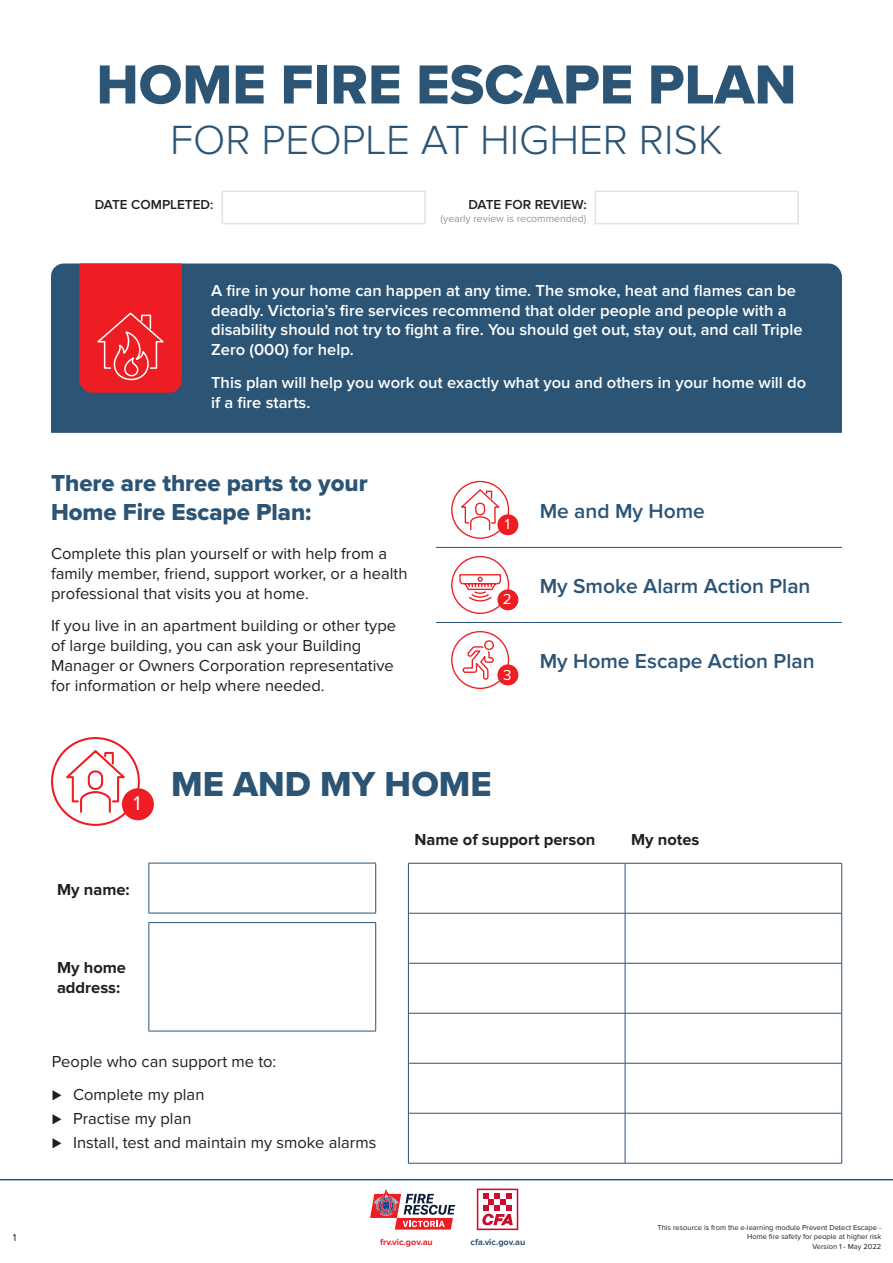
<style>
.page{position:relative;width:893px;height:1263px;background:#fff}
.page>*{position:absolute;margin:0;border:0;box-sizing:border-box;transform-origin:0 0}
.t1{font:57px "Proxima Nova Extrabld";color:#2b5475}
.t2{font:300 42.3px "Proxima Nova";color:#2b5475}
.t3{font:36px "Proxima Nova Extrabld";color:#2b5475}
.t4{font:24px/28.8px "Proxima Nova Extrabld";color:#2b5475}
.t5{font:600 21px "Proxima Nova";color:#2b5475}
.t6{font:20.7px "Proxima Nova";color:#fff}
.t7{font:16.5px/19.8px "Proxima Nova";color:#231f20}
.t8{font:600 16.5px/19.8px "Proxima Nova";color:#fff}
.t9{font:700 16.5px/19.8px "Proxima Nova";color:#231f20}
.t10{font:15px "Proxima Nova";color:#fff}
.t11{font:600 13.5px "Proxima Nova";color:#231f20}
.t12{font:10.5px "Proxima Nova";color:#939598}
.t13{font:10.5px "Proxima Nova";color:#231f20}
.t14{font:700 9px "Proxima Nova";color:#ee1d23}
.t15{font:700 9px "Proxima Nova";color:#2b5475}
.t16{font:7.5px/9.8px "Proxima Nova";color:#231f20;text-align:right}
</style>
<div class="page">
<hr style="left:436px;top:547px;width:98px;height:1px;background:#2b5475">
<hr style="left:534px;top:547px;width:308px;height:1px;background:#2b5475">
<hr style="left:436px;top:622px;width:98px;height:1px;background:#2b5475">
<hr style="left:534px;top:622px;width:308px;height:1px;background:#2b5475">
<div style="left:451px;top:481px;width:58px;height:58px;border:1px solid #ee1d23;border-radius:50%"></div>
<svg style="left:458px;top:488px;width:44px;height:43px"></svg>
<div style="left:497px;top:514px;width:21px;height:21px;background:#ee1d23;border-radius:50%"></div>
<div style="left:451px;top:556px;width:58px;height:58px;border:1px solid #ee1d23;border-radius:50%"></div>
<div style="left:497px;top:589px;width:21px;height:21px;background:#ee1d23;border-radius:50%"></div>
<svg style="left:459px;top:574px;width:43px;height:28px"></svg>
<div style="left:451px;top:631px;width:58px;height:58px;border:1px solid #ee1d23;border-radius:50%"></div>
<div style="left:497px;top:664px;width:21px;height:21px;background:#ee1d23;border-radius:50%"></div>
<svg style="left:462px;top:640px;width:32px;height:40px"></svg>
<div style="left:222px;top:191px;width:204px;height:33px;border:2px solid #e1e4e2"></div>
<div style="left:595px;top:191px;width:204px;height:33px;border:2px solid #e1e4e2"></div>
<div style="left:51px;top:263px;width:791px;height:170px;background:#2b5475"></div>
<svg style="left:79px;top:263px;width:103px;height:130px;background:#eb282e"></svg>
<hr style="left:408px;top:1063px;width:1px;height:50px;background:#2b5475">
<hr style="left:625px;top:1063px;width:1px;height:50px;background:#2b5475">
<hr style="left:841px;top:1063px;width:1px;height:50px;background:#2b5475">
<hr style="left:408px;top:1113px;width:217px;height:1px;background:#2b5475">
<hr style="left:408px;top:1113px;width:1px;height:50px;background:#2b5475">
<hr style="left:625px;top:1113px;width:217px;height:1px;background:#2b5475">
<hr style="left:625px;top:1113px;width:1px;height:50px;background:#2b5475">
<hr style="left:841px;top:1113px;width:1px;height:50px;background:#2b5475">
<hr style="left:408px;top:1163px;width:217px;height:1px;background:#2b5475">
<hr style="left:625px;top:1163px;width:217px;height:1px;background:#2b5475">
<hr style="left:408px;top:863px;width:217px;height:1px;background:#2b5475">
<hr style="left:408px;top:863px;width:1px;height:50px;background:#2b5475">
<hr style="left:625px;top:863px;width:217px;height:1px;background:#2b5475">
<hr style="left:625px;top:863px;width:1px;height:50px;background:#2b5475">
<hr style="left:841px;top:863px;width:1px;height:50px;background:#2b5475">
<hr style="left:408px;top:913px;width:217px;height:1px;background:#2b5475">
<hr style="left:408px;top:913px;width:1px;height:50px;background:#2b5475">
<hr style="left:625px;top:913px;width:217px;height:1px;background:#2b5475">
<hr style="left:625px;top:913px;width:1px;height:50px;background:#2b5475">
<hr style="left:841px;top:913px;width:1px;height:50px;background:#2b5475">
<hr style="left:408px;top:963px;width:217px;height:1px;background:#2b5475">
<hr style="left:408px;top:963px;width:1px;height:50px;background:#2b5475">
<hr style="left:625px;top:963px;width:217px;height:1px;background:#2b5475">
<hr style="left:625px;top:963px;width:1px;height:50px;background:#2b5475">
<hr style="left:841px;top:963px;width:1px;height:50px;background:#2b5475">
<hr style="left:408px;top:1013px;width:217px;height:1px;background:#2b5475">
<hr style="left:408px;top:1013px;width:1px;height:50px;background:#2b5475">
<hr style="left:625px;top:1013px;width:217px;height:1px;background:#2b5475">
<hr style="left:625px;top:1013px;width:1px;height:50px;background:#2b5475">
<hr style="left:841px;top:1013px;width:1px;height:50px;background:#2b5475">
<hr style="left:408px;top:1063px;width:217px;height:1px;background:#2b5475">
<hr style="left:625px;top:1063px;width:217px;height:1px;background:#2b5475">
<div style="left:51px;top:737px;width:89px;height:89px;border:2px solid #ee1d23;border-radius:50%"></div>
<svg style="left:62px;top:748px;width:67px;height:66px"></svg>
<div style="left:122px;top:788px;width:32px;height:32px;background:#ee1d23;border-radius:50%"></div>
<hr style="left:149px;top:863px;width:227px;height:1px;background:#2b5475">
<hr style="left:149px;top:863px;width:1px;height:50px;background:#2b5475">
<hr style="left:375px;top:863px;width:1px;height:50px;background:#2b5475">
<hr style="left:149px;top:913px;width:227px;height:1px;background:#2b5475">
<hr style="left:149px;top:922px;width:227px;height:1px;background:#2b5475">
<hr style="left:149px;top:923px;width:1px;height:108px;background:#2b5475">
<hr style="left:375px;top:923px;width:1px;height:108px;background:#2b5475">
<hr style="left:149px;top:1031px;width:227px;height:1px;background:#2b5475">
<hr style="left:0;top:1179px;width:893px;height:1px;background:#2b5475">
<svg style="left:476px;top:1188px;width:43px;height:43px"></svg>
<svg style="left:477px;top:1188px;width:41px;height:42px"></svg>
<svg style="left:370px;top:1189px;width:85px;height:40px"></svg>
<p class="t13" style="left:13px;top:1231px;width:5px">1</p>
<h1 class="t1" style="left:96px;top:42px;width:702px">HOME FIRE ESCAPE PLAN</h1>
<h2 class="t2" style="left:170px;top:120px;width:554px">FOR PEOPLE AT HIGHER RISK</h2>
<p class="t11" style="left:95px;top:197px;width:120px">DATE COMPLETED:</p>
<p class="t11" style="left:468px;top:197px;width:120px">DATE FOR REVIEW:</p>
<p class="t12" style="left:441px;top:212px;width:147px">(yearly review is recommended)</p>
<p class="t8" style="left:211px;top:281px;width:593px">A fire in your home can happen at any time. The smoke, heat and flames can be deadly. Victoria’s fire services recommend that older people and people with a disability should not try to fight a fire. You should get out, stay out, and call Triple Zero (000) for help.</p>
<p class="t8" style="left:211px;top:373px;width:597px">This plan will help you work out exactly what you and others in your home will do if a fire starts.</p>
<h3 class="t4" style="left:51px;top:468px;width:318px">There are three parts to your<br>Home Fire Escape Plan:</h3>
<p class="t7" style="left:51px;top:544px;width:358px">Complete this plan yourself or with help from a family member, friend, support worker, or a health professional that visits you at home.</p>
<p class="t7" style="left:51px;top:616px;width:347px">If you live in an apartment building or other type of large building, you can ask your Building Manager or Owners Corporation representative for information or help where needed.</p>
<p class="t10" style="left:505px;top:516px;width:7px">1</p>
<p class="t10" style="left:503px;top:591px;width:10px">2</p>
<p class="t10" style="left:503px;top:666px;width:10px">3</p>
<p class="t5" style="left:540px;top:499px;width:167px">Me and My Home</p>
<p class="t5" style="left:540px;top:574px;width:272px">My Smoke Alarm Action Plan</p>
<p class="t5" style="left:540px;top:649px;width:276px">My Home Escape Action Plan</p>
<p class="t6" style="left:133px;top:792px;width:9px">1</p>
<h3 class="t3" style="left:171px;top:757px;width:322px">ME AND MY HOME</h3>
<p class="t9" style="left:57px;top:880px;width:74px">My name:</p>
<p class="t9" style="left:57px;top:959px;width:71px">My home address:</p>
<p class="t7" style="left:52px;top:1046px;width:226px;line-height:32.5px">People who can support me to: ⊲ Complete my plan</p>
<p class="t7" style="left:52px;top:1107px;width:326px;line-height:24px">⊲ Practise my plan<br>⊲ Install, test and maintain my smoke alarms</p>
<p class="t9" style="left:414px;top:830px;width:183px">Name of support person</p>
<p class="t9" style="left:631px;top:830px;width:70px">My notes</p>
<p class="t14" style="left:380px;top:1237px;width:54px">frv.vic.gov.au</p>
<p class="t15" style="left:471px;top:1237px;width:56px">cfa.vic.gov.au</p>
<p class="t16" style="left:657px;top:1222px;width:225px">This resource is from the e-learning module Prevent Detect Escape -<br>Home fire safety for people at higher risk<br>Version 1 - May 2022</p>
</div>
